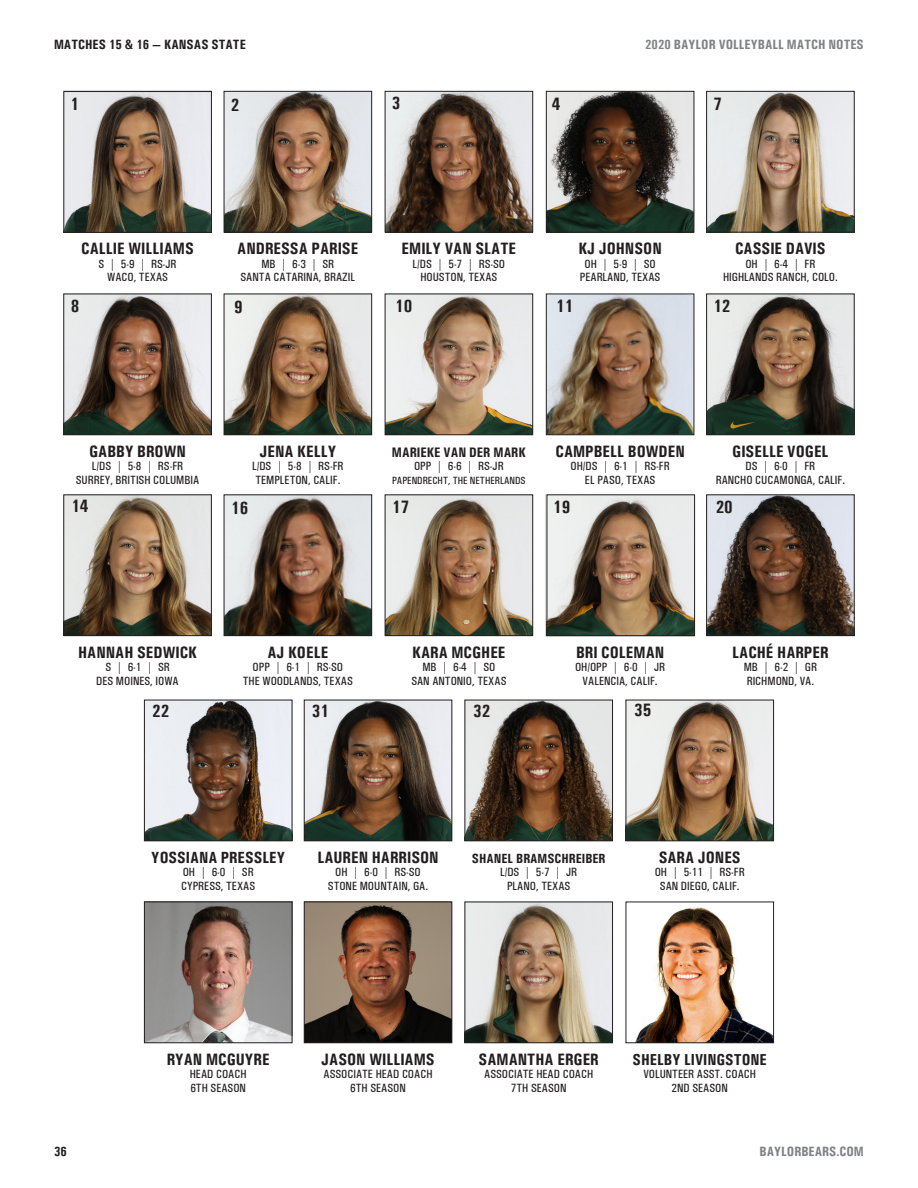
<style>
.page{position:relative;width:918px;height:1188px;background:#fff}
.page>*{position:absolute;margin:0;border:0;box-sizing:border-box;transform-origin:0 0}
.t1{font:700 condensed 18px "Univers";color:#231f20}
.t2{font:700 condensed 16.5px "Univers";color:#231f20}
.t3{font:700 condensed 16.2px "Univers";color:#231f20}
.t4{font:700 condensed 15.9px "Univers";color:#231f20}
.t5{font:700 condensed 13.8px "Univers";color:#231f20}
.t6{font:700 condensed 13.5px "Univers";color:#808285}
.t7{font:700 condensed 13.5px "Univers";color:#231f20}
.t8{font:700 condensed 13.35px "Univers";color:#231f20}
.t9{font:500 condensed 12px "Univers";color:#231f20}
.t10{font:500 condensed 10.5px "Univers";color:#231f20}
</style>
<div class="page">
<img style="left:306px;top:904px;width:144px;height:137px">
<div style="left:304px;top:902px;width:148px;height:141px;border:1px solid #231f20"></div>
<img style="left:549px;top:497px;width:144px;height:137px">
<div style="left:547px;top:495px;width:148px;height:141px;border:1px solid #231f20"></div>
<img style="left:66px;top:296px;width:144px;height:137px">
<div style="left:64px;top:294px;width:148px;height:141px;border:1px solid #231f20"></div>
<img style="left:66px;top:93px;width:144px;height:138px">
<div style="left:64px;top:91px;width:148px;height:142px;border:1px solid #231f20"></div>
<img style="left:226px;top:93px;width:144px;height:137px">
<div style="left:224px;top:91px;width:148px;height:141px;border:1px solid #231f20"></div>
<img style="left:387px;top:93px;width:144px;height:137px">
<div style="left:385px;top:91px;width:148px;height:141px;border:1px solid #231f20"></div>
<img style="left:548px;top:93px;width:144px;height:137px">
<div style="left:546px;top:91px;width:148px;height:141px;border:1px solid #231f20"></div>
<img style="left:708px;top:93px;width:144px;height:137px">
<div style="left:706px;top:91px;width:148px;height:141px;border:1px solid #231f20"></div>
<img style="left:226px;top:296px;width:144px;height:137px">
<div style="left:224px;top:294px;width:148px;height:141px;border:1px solid #231f20"></div>
<img style="left:387px;top:296px;width:144px;height:137px">
<div style="left:385px;top:294px;width:148px;height:141px;border:1px solid #231f20"></div>
<img style="left:548px;top:296px;width:144px;height:137px">
<div style="left:546px;top:294px;width:148px;height:141px;border:1px solid #231f20"></div>
<img style="left:66px;top:497px;width:144px;height:137px">
<div style="left:64px;top:495px;width:148px;height:141px;border:1px solid #231f20"></div>
<img style="left:226px;top:497px;width:144px;height:137px">
<div style="left:224px;top:495px;width:148px;height:141px;border:1px solid #231f20"></div>
<img style="left:387px;top:497px;width:144px;height:137px">
<div style="left:385px;top:495px;width:148px;height:141px;border:1px solid #231f20"></div>
<img style="left:146px;top:702px;width:144px;height:137px">
<div style="left:144px;top:700px;width:148px;height:141px;border:1px solid #231f20"></div>
<img style="left:467px;top:702px;width:144px;height:137px">
<div style="left:465px;top:700px;width:148px;height:141px;border:1px solid #231f20"></div>
<img style="left:628px;top:702px;width:144px;height:137px">
<div style="left:626px;top:700px;width:148px;height:141px;border:1px solid #231f20"></div>
<img style="left:306px;top:702px;width:144px;height:137px">
<div style="left:304px;top:700px;width:148px;height:141px;border:1px solid #231f20"></div>
<img style="left:146px;top:904px;width:144px;height:137px">
<div style="left:144px;top:902px;width:148px;height:141px;border:1px solid #231f20"></div>
<img style="left:467px;top:904px;width:144px;height:137px">
<div style="left:465px;top:902px;width:148px;height:141px;border:1px solid #231f20"></div>
<img style="left:635px;top:907px;width:137px;height:134px">
<div style="left:626px;top:902px;width:148px;height:141px;border:1px solid #231f20"></div>
<img style="left:708px;top:296px;width:144px;height:137px">
<div style="left:706px;top:294px;width:148px;height:141px;border:1px solid #231f20"></div>
<img style="left:708px;top:497px;width:144px;height:137px">
<div style="left:706px;top:495px;width:148px;height:141px;border:1px solid #231f20"></div>
<p class="t7" style="left:54px;top:37px;width:193px">MATCHES 15 &amp; 16 — KANSAS STATE</p>
<p class="t6" style="left:645px;top:37px;width:220px">2020 BAYLOR VOLLEYBALL MATCH NOTES</p>
<p class="t1" style="left:71px;top:93px;width:10px">1</p>
<p class="t1" style="left:231px;top:94px;width:10px">2</p>
<p class="t1" style="left:392px;top:92px;width:10px">3</p>
<p class="t1" style="left:552px;top:93px;width:10px">4</p>
<p class="t1" style="left:713px;top:93px;width:10px">7</p>
<p class="t2" style="left:81px;top:238px;width:114px">CALLIE WILLIAMS</p>
<p class="t9" style="left:99px;top:256px;width:80px">S | 5-9 | RS-JR</p>
<p class="t9" style="left:107px;top:270px;width:62px">WACO, TEXAS</p>
<p class="t2" style="left:237px;top:238px;width:123px">ANDRESSA PARISE</p>
<p class="t9" style="left:261px;top:256px;width:74px">MB | 6-3 | SR</p>
<p class="t9" style="left:241px;top:270px;width:116px">SANTA CATARINA, BRAZIL</p>
<p class="t2" style="left:402px;top:238px;width:116px">EMILY VAN SLATE</p>
<p class="t9" style="left:413px;top:256px;width:94px">L/DS | 5-7 | RS-SO</p>
<p class="t9" style="left:420px;top:270px;width:78px">HOUSTON, TEXAS</p>
<p class="t2" style="left:578px;top:238px;width:85px">KJ JOHNSON</p>
<p class="t9" style="left:585px;top:256px;width:73px">OH | 5-9 | SO</p>
<p class="t9" style="left:580px;top:270px;width:82px">PEARLAND, TEXAS</p>
<p class="t2" style="left:735px;top:238px;width:92px">CASSIE DAVIS</p>
<p class="t9" style="left:745px;top:256px;width:72px">OH | 6-4 | FR</p>
<p class="t9" style="left:723px;top:270px;width:116px">HIGHLANDS RANCH, COLO.</p>
<p class="t1" style="left:71px;top:295px;width:10px">8</p>
<p class="t1" style="left:234px;top:296px;width:10px">9</p>
<p class="t1" style="left:395px;top:295px;width:19px">10</p>
<p class="t1" style="left:556px;top:295px;width:19px">11</p>
<p class="t1" style="left:713px;top:295px;width:19px">12</p>
<p class="t2" style="left:89px;top:441px;width:98px">GABBY BROWN</p>
<p class="t9" style="left:92px;top:459px;width:93px">L/DS | 5-8 | RS-FR</p>
<p class="t9" style="left:76px;top:473px;width:125px">SURREY, BRITISH COLUMBIA</p>
<p class="t1" style="left:71px;top:495px;width:19px">14</p>
<p class="t2" style="left:260px;top:441px;width:78px">JENA KELLY</p>
<p class="t9" style="left:252px;top:459px;width:93px">L/DS | 5-8 | RS-FR</p>
<p class="t9" style="left:255px;top:473px;width:86px">TEMPLETON, CALIF.</p>
<p class="t1" style="left:231px;top:497px;width:19px">16</p>
<p class="t5" style="left:392px;top:444px;width:135px">MARIEKE VAN DER MARK</p>
<p class="t9" style="left:414px;top:459px;width:91px">OPP | 6-6 | RS-JR</p>
<p class="t10" style="left:392px;top:474px;width:135px">PAPENDRECHT, THE NETHERLANDS</p>
<p class="t1" style="left:392px;top:496px;width:19px">17</p>
<p class="t2" style="left:555px;top:441px;width:131px">CAMPBELL BOWDEN</p>
<p class="t9" style="left:571px;top:459px;width:101px">OH/DS | 6-1 | RS-FR</p>
<p class="t9" style="left:585px;top:473px;width:72px">EL PASO, TEXAS</p>
<p class="t1" style="left:553px;top:496px;width:19px">19</p>
<p class="t2" style="left:732px;top:441px;width:98px">GISELLE VOGEL</p>
<p class="t9" style="left:746px;top:459px;width:71px">DS | 6-0 | FR</p>
<p class="t9" style="left:716px;top:473px;width:131px">RANCHO CUCAMONGA, CALIF.</p>
<p class="t1" style="left:716px;top:496px;width:19px">20</p>
<p class="t2" style="left:78px;top:642px;width:120px">HANNAH SEDWICK</p>
<p class="t9" style="left:105px;top:660px;width:66px">S | 6-1 | SR</p>
<p class="t9" style="left:96px;top:673px;width:84px">DES MOINES, IOWA</p>
<p class="t1" style="left:152px;top:700px;width:19px">22</p>
<p class="t2" style="left:267px;top:642px;width:62px">AJ KOELE</p>
<p class="t9" style="left:253px;top:660px;width:92px">OPP | 6-1 | RS-SO</p>
<p class="t9" style="left:243px;top:673px;width:111px">THE WOODLANDS, TEXAS</p>
<p class="t1" style="left:312px;top:700px;width:19px">31</p>
<p class="t2" style="left:412px;top:642px;width:95px">KARA MCGHEE</p>
<p class="t9" style="left:422px;top:660px;width:74px">MB | 6-4 | SO</p>
<p class="t9" style="left:411px;top:673px;width:97px">SAN ANTONIO, TEXAS</p>
<p class="t1" style="left:473px;top:700px;width:19px">32</p>
<p class="t2" style="left:576px;top:642px;width:90px">BRI COLEMAN</p>
<p class="t9" style="left:575px;top:660px;width:92px">OH/OPP | 6-0 | JR</p>
<p class="t9" style="left:583px;top:673px;width:76px">VALENCIA, CALIF.</p>
<p class="t1" style="left:634px;top:699px;width:19px">35</p>
<p class="t2" style="left:732px;top:642px;width:98px">LACHÉ HARPER</p>
<p class="t9" style="left:744px;top:660px;width:75px">MB | 6-2 | GR</p>
<p class="t9" style="left:747px;top:673px;width:69px">RICHMOND, VA.</p>
<p class="t3" style="left:151px;top:847px;width:135px">YOSSIANA PRESSLEY</p>
<p class="t9" style="left:183px;top:865px;width:72px">OH | 6-0 | SR</p>
<p class="t9" style="left:181px;top:879px;width:75px">CYPRESS, TEXAS</p>
<p class="t2" style="left:317px;top:847px;width:123px">LAUREN HARRISON</p>
<p class="t9" style="left:335px;top:865px;width:87px">OH | 6-0 | RS-SO</p>
<p class="t9" style="left:328px;top:879px;width:102px">STONE MOUNTAIN, GA.</p>
<p class="t8" style="left:472px;top:850px;width:135px">SHANEL BRAMSCHREIBER</p>
<p class="t9" style="left:500px;top:865px;width:79px">L/DS | 5-7 | JR</p>
<p class="t9" style="left:507px;top:879px;width:65px">PLANO, TEXAS</p>
<p class="t2" style="left:659px;top:847px;width:84px">SARA JONES</p>
<p class="t9" style="left:655px;top:865px;width:92px">OH | 5-11 | RS-FR</p>
<p class="t9" style="left:660px;top:879px;width:81px">SAN DIEGO, CALIF.</p>
<p class="t2" style="left:167px;top:1049px;width:104px">RYAN MCGUYRE</p>
<p class="t9" style="left:190px;top:1067px;width:58px">HEAD COACH</p>
<p class="t9" style="left:190px;top:1081px;width:57px">6TH SEASON</p>
<p class="t2" style="left:321px;top:1049px;width:115px">JASON WILLIAMS</p>
<p class="t9" style="left:324px;top:1067px;width:111px">ASSOCIATE HEAD COACH</p>
<p class="t9" style="left:350px;top:1081px;width:57px">6TH SEASON</p>
<p class="t2" style="left:479px;top:1049px;width:122px">SAMANTHA ERGER</p>
<p class="t9" style="left:484px;top:1067px;width:111px">ASSOCIATE HEAD COACH</p>
<p class="t9" style="left:511px;top:1081px;width:57px">7TH SEASON</p>
<p class="t4" style="left:633px;top:1050px;width:136px">SHELBY LIVINGSTONE</p>
<p class="t9" style="left:643px;top:1067px;width:114px">VOLUNTEER ASST. COACH</p>
<p class="t9" style="left:672px;top:1081px;width:58px">2ND SEASON</p>
<p class="t7" style="left:54px;top:1143px;width:14px">36</p>
<p class="t6" style="left:760px;top:1143px;width:106px">BAYLORBEARS.COM</p>
</div>
